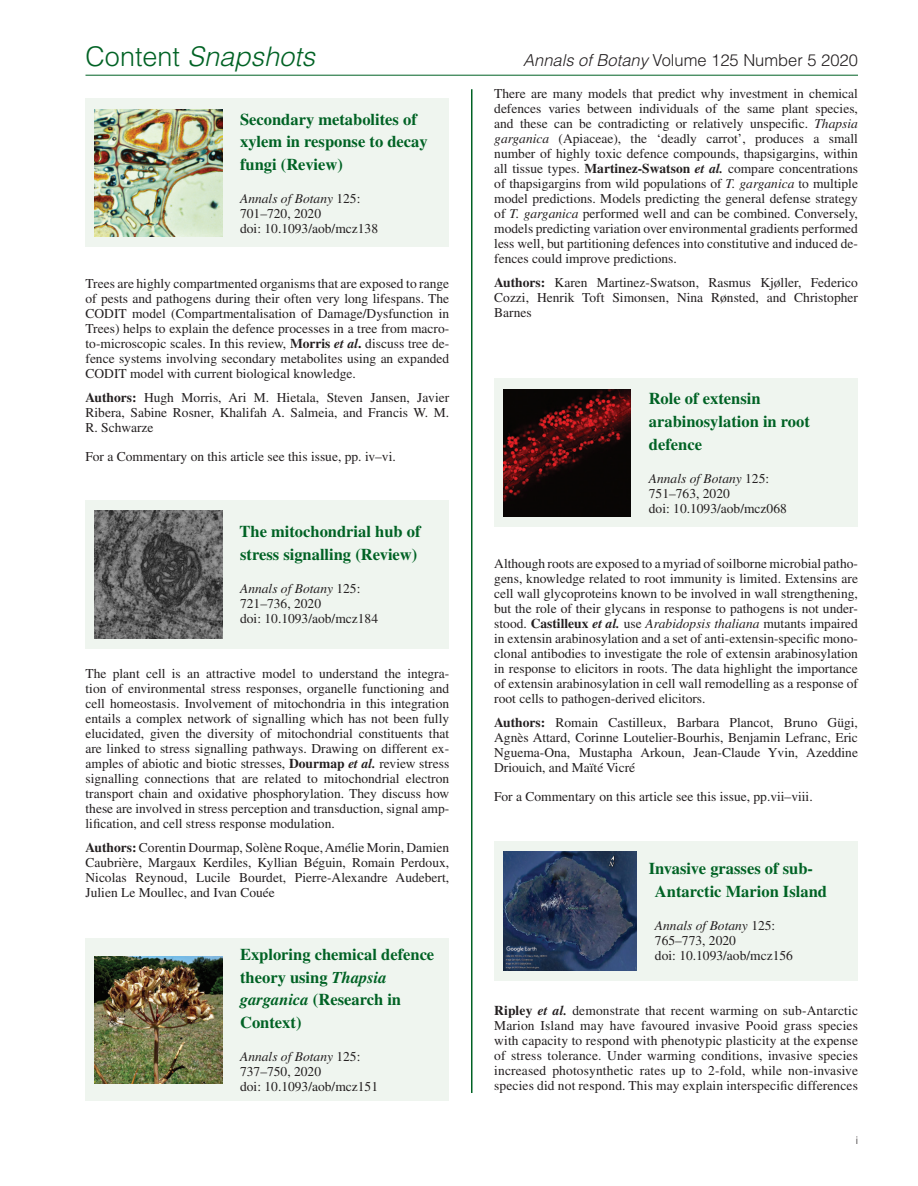
<style>
.page{position:relative;width:918px;height:1186px;background:#fff}
.page>*{position:absolute;margin:0;border:0;box-sizing:border-box;transform-origin:0 0}
.t1{font:italic 300 27px "Helvetica LT Std";color:#006224}
.t2{font:700 16.5px/22.5px "Times LT Std";color:#006224}
.t3{font:300 16.5px "Helvetica LT Std";color:#231f20}
.t4{font:13.5px/15px "Times LT Std";color:#231f20;text-align:justify}
.t5{font:300 10.5px "Helvetica LT Std";color:#231f20}
.s1{font-style:normal}
.s2{font-style:italic}
.s3{font-weight:700}
.s4{font-weight:700;font-style:italic}
</style>
<div class="page">
<hr style="left:471px;top:89px;width:1px;height:1004px;background:#006224">
<hr style="left:86px;top:75px;width:772px;height:1px;background:#006224">
<div style="left:86px;top:99px;width:363px;height:82px;background:#eff5ef"></div>
<div style="left:86px;top:178px;width:363px;height:59px;background:#eff5ef"></div>
<div style="left:86px;top:223px;width:363px;height:24px;background:#eff5ef"></div>
<div style="left:86px;top:500px;width:363px;height:71px;background:#eff5ef"></div>
<div style="left:86px;top:568px;width:363px;height:59px;background:#eff5ef"></div>
<div style="left:86px;top:613px;width:363px;height:35px;background:#eff5ef"></div>
<div style="left:86px;top:938px;width:363px;height:101px;background:#eff5ef"></div>
<div style="left:86px;top:1036px;width:363px;height:59px;background:#eff5ef"></div>
<div style="left:86px;top:1081px;width:363px;height:20px;background:#eff5ef"></div>
<div style="left:494px;top:378px;width:364px;height:83px;background:#eff5ef"></div>
<div style="left:494px;top:458px;width:364px;height:59px;background:#eff5ef"></div>
<div style="left:494px;top:503px;width:364px;height:24px;background:#eff5ef"></div>
<div style="left:494px;top:841px;width:364px;height:67px;background:#eff5ef"></div>
<div style="left:494px;top:905px;width:364px;height:59px;background:#eff5ef"></div>
<div style="left:494px;top:950px;width:364px;height:31px;background:#eff5ef"></div>
<img style="left:94px;top:109px;width:128px;height:128px">
<img style="left:94px;top:510px;width:128px;height:128px">
<img style="left:94px;top:956px;width:128px;height:128px">
<img style="left:503px;top:389px;width:128px;height:128px">
<img style="left:503px;top:852px;width:134px;height:119px">
<h1 class="t1" style="left:86px;top:39px;width:231px"><span class="s1">Content</span> Snapshots</h1>
<p class="t3" style="left:523px;top:50px;width:336px"><span class="s2">Annals of Botany</span> Volume 125 Number 5 2020</p>
<p class="t2" style="left:240px;top:107px;width:189px">Secondary metabolites of xylem in response to decay fungi (Review)</p>
<p class="t4" style="left:240px;top:190px;width:139px;text-align:left"><span class="s2">Annals of Botany</span> 125:<br>701–720, 2020<br>doi: 10.1093/aob/mcz138</p>
<p class="t4" style="left:86px;top:276px;width:365px">Trees are highly compartmented organisms that are exposed to range of pests and pathogens during their often very long lifespans. The CODIT model (Compartmentalisation of Damage/Dysfunction in Trees) helps to explain the defence processes in a tree from macro&shy;to-microscopic scales. In this review, <span class="s3">Morris</span> <span class="s4">et al</span><span class="s3">.</span> discuss tree de&shy;fence systems involving secondary metabolites using an expanded CODIT model with current biological knowledge.</p>
<p class="t4" style="left:86px;top:390px;width:365px"><span class="s3">Authors:</span> Hugh Morris, Ari M. Hietala, Steven Jansen, Javier Ribera, Sabine Rosner, Khalifah A. Salmeia, and Francis W. M.<br>R. Schwarze</p>
<p class="t4" style="left:86px;top:448px;width:312px">For a Commentary on this article see this issue, pp. iv–vi.</p>
<p class="t2" style="left:240px;top:520px;width:183px">The mitochondrial hub of stress signalling (Review)</p>
<p class="t4" style="left:240px;top:580px;width:139px;text-align:left"><span class="s2">Annals of Botany</span> 125:<br>721–736, 2020<br>doi: 10.1093/aob/mcz184</p>
<p class="t4" style="left:86px;top:666px;width:365px">The plant cell is an attractive model to understand the integra&shy;tion of environmental stress responses, organelle functioning and cell homeostasis. Involvement of mitochondria in this integration entails a complex network of signalling which has not been fully elucidated, given the diversity of mitochondrial constituents that are linked to stress signalling pathways. Drawing on different ex&shy;amples of abiotic and biotic stresses, <span class="s3">Dourmap</span> <span class="s4">et al.</span> review stress signalling connections that are related to mitochondrial electron transport chain and oxidative phosphorylation. They discuss how these are involved in stress perception and transduction, signal amp&shy;lification, and cell stress response modulation.</p>
<p class="t4" style="left:86px;top:840px;width:365px"><span class="s3">Authors:</span> Corentin Dourmap, Solène Roque, Amélie Morin, Damien Caubrière, Margaux Kerdiles, Kyllian Béguin, Romain Perdoux, Nicolas Reynoud, Lucile Bourdet, Pierre-Alexandre Audebert, Julien Le Moullec, and Ivan Couée</p>
<p class="t2" style="left:240px;top:943px;width:196px">Exploring chemical defence theory using <span class="s2">Thapsia garganica</span> (Research in<br>Context)</p>
<p class="t4" style="left:240px;top:1048px;width:139px;text-align:left"><span class="s2">Annals of Botany</span> 125:<br>737–750, 2020<br>doi: 10.1093/aob/mcz151</p>
<p class="t4" style="left:494px;top:86px;width:365px">There are many models that predict why investment in chemical defences varies between individuals of the same plant species, and these can be contradicting or relatively unspecific. <span class="s2">Thapsia garganica</span> (Apiaceae), the ‘deadly carrot’, produces a small number of highly toxic defence compounds, thapsigargins, within all tissue types. <span class="s3">Martinez-Swatson</span> <span class="s4">et al.</span> compare concentrations of thapsigargins from wild populations of <span class="s2">T. garganica</span> to multiple model predictions. Models predicting the general defense strategy of <span class="s2">T. garganica</span> performed well and can be combined. Conversely, models predicting variation over environmental gradients performed less well, but partitioning defences into constitutive and induced de&shy;fences could improve predictions.</p>
<p class="t4" style="left:494px;top:275px;width:365px"><span class="s3">Authors:</span> Karen Martinez-Swatson, Rasmus Kjøller, Federico Cozzi, Henrik Toft Simonsen, Nina Rønsted, and Christopher Barnes</p>
<p class="t2" style="left:649px;top:387px;width:163px">Role of extensin arabinosylation in root defence</p>
<p class="t4" style="left:649px;top:470px;width:139px;text-align:left"><span class="s2">Annals of Botany</span> 125:<br>751–763, 2020<br>doi: 10.1093/aob/mcz068</p>
<p class="t4" style="left:494px;top:556px;width:365px">Although roots are exposed to a myriad of soilborne microbial patho&shy;gens, knowledge related to root immunity is limited. Extensins are cell wall glycoproteins known to be involved in wall strengthening, but the role of their glycans in response to pathogens is not under&shy;stood. <span class="s3">Castilleux</span> <span class="s4">et al.</span> use <span class="s2">Arabidopsis thaliana</span> mutants impaired in extensin arabinosylation and a set of anti-extensin-specific mono&shy;clonal antibodies to investigate the role of extensin arabinosylation in response to elicitors in roots. The data highlight the importance of extensin arabinosylation in cell wall remodelling as a response of root cells to pathogen-derived elicitors.</p>
<p class="t4" style="left:494px;top:715px;width:365px"><span class="s3">Authors:</span> Romain Castilleux, Barbara Plancot, Bruno Gügi, Agnès Attard, Corinne Loutelier-Bourhis, Benjamin Lefranc, Eric Nguema-Ona, Mustapha Arkoun, Jean-Claude Yvin, Azeddine Driouich, and Maïté Vicré</p>
<p class="t4" style="left:494px;top:788px;width:320px">For a Commentary on this article see this issue, pp.vii–viii.</p>
<p class="t2" style="left:655px;top:857px;width:174px;text-indent:-6px">Invasive grasses of sub-<br>Antarctic Marion Island</p>
<p class="t4" style="left:655px;top:917px;width:139px;text-align:left"><span class="s2">Annals of Botany</span> 125:<br>765–773, 2020<br>doi: 10.1093/aob/mcz156</p>
<p class="t4" style="left:494px;top:1003px;width:365px"><span class="s3">Ripley</span> <span class="s4">et al.</span> demonstrate that recent warming on sub-Antarctic Marion Island may have favoured invasive Pooid grass species with capacity to respond with phenotypic plasticity at the expense of stress tolerance. Under warming conditions, invasive species increased photosynthetic rates up to 2-fold, while non-invasive species did not respond. This may explain interspecific differences</p>
<p class="t5" style="left:856px;top:1134px;width:4px">i</p>
</div>
